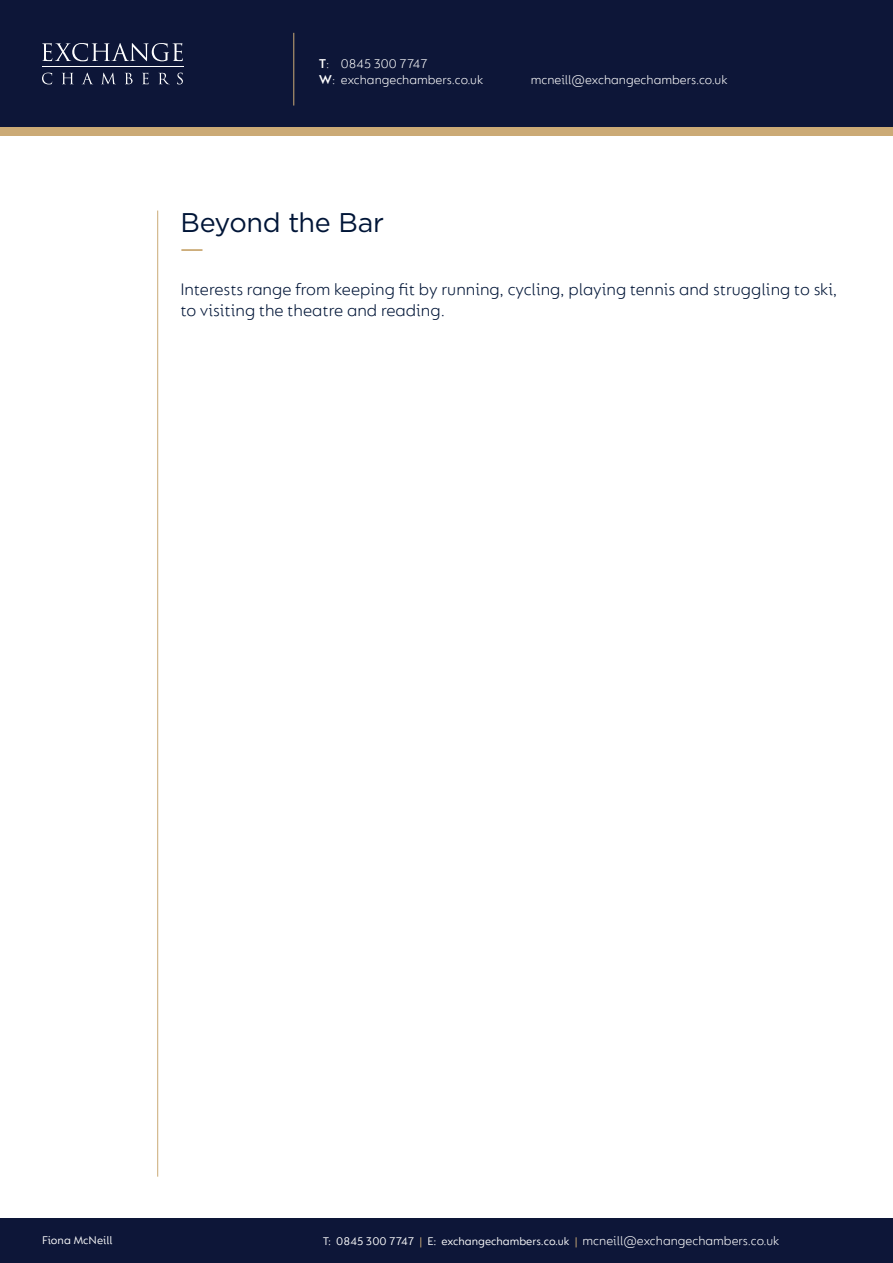
<style>
.page{position:relative;width:893px;height:1263px;background:#fff}
.page>*{position:absolute;margin:0;border:0;box-sizing:border-box;transform-origin:0 0}
.t1{font:27px "Gotham";letter-spacing:-.01em;color:#001537}
.t2{font:300 18px/21px "FS Lucas";color:#001537}
.t3{font:300 13.5px/16.2px "FS Lucas";color:#fff}
.t4{font:12px "FS Lucas";color:#fff}
.s1{font-weight:600}
.s2{color:#cbaa76}
</style>
<div class="page">
<div style="left:0;top:64px;width:893px;height:72px;background:#cbaa76"></div>
<div style="left:0;top:0;width:893px;height:127px;background:#0d1638"></div>
<div style="left:0;top:1219px;width:893px;height:44px;background:#0d1638"></div>
<hr style="left:42px;top:67px;width:142px;height:1px;background:#fff">
<svg style="left:42px;top:43px;width:141px;height:18px"></svg>
<svg style="left:42px;top:73px;width:10px;height:11px"></svg>
<svg style="left:62px;top:73px;width:11px;height:11px"></svg>
<svg style="left:82px;top:73px;width:11px;height:11px"></svg>
<svg style="left:102px;top:73px;width:13px;height:11px"></svg>
<svg style="left:125px;top:73px;width:8px;height:11px"></svg>
<svg style="left:142px;top:73px;width:7px;height:11px"></svg>
<svg style="left:159px;top:73px;width:10px;height:11px"></svg>
<svg style="left:177px;top:73px;width:6px;height:11px"></svg>
<hr style="left:293px;top:33px;width:1px;height:73px;background:#cbaa76">
<hr style="left:157px;top:211px;width:1px;height:966px;background:#cbaa76">
<hr style="left:181px;top:249px;width:21px;height:2px;background:#cbaa76">
<p class="t3" style="left:319px;top:55px;width:166px"><span class="s1">T</span>: 0845 300 7747<br><span class="s1">W</span>: exchangechambers.co.uk</p>
<p class="t3" style="left:531px;top:71px;width:198px">mcneill@exchangechambers.co.uk</p>
<p class="t1" style="left:180px;top:205px;width:205px">Beyond the Bar</p>
<p class="t2" style="left:180px;top:278px;width:659px">Interests range from keeping fit by running, cycling, playing tennis and struggling to ski, to visiting the theatre and reading.</p>
<p class="t3" style="left:583px;top:1233px;width:198px">mcneill@exchangechambers.co.uk</p>
<p class="t4" style="left:42px;top:1233px;width:72px">Fiona McNeill</p>
<p class="t4" style="left:323px;top:1235px;width:256px">T: 0845 300 7747 <span class="s2">|</span> E: exchangechambers.co.uk <span class="s2">|</span></p>
</div>
